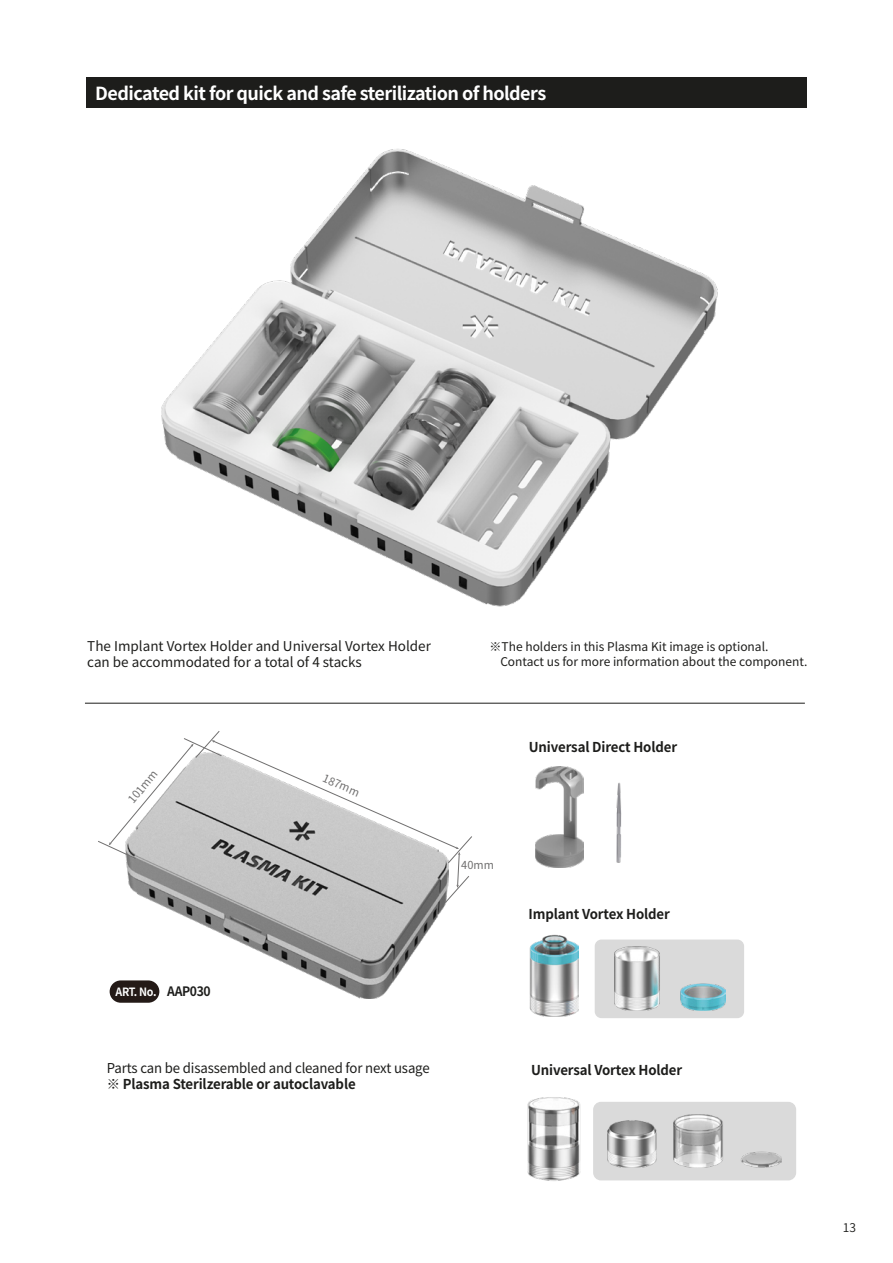
<style>
.page{position:relative;width:893px;height:1263px;background:#fff}
.page>*{position:absolute;margin:0;border:0;box-sizing:border-box;transform-origin:0 0}
.t1{font:700 18px "Noto Sans CJ Kkr";letter-spacing:-.03em;color:#fff}
.t2{font:700 13.65px "Noto Sans CJ Kkr";letter-spacing:-.01em;color:#1d1d1b}
.t3{font:13.65px "Noto Sans CJ Kkr";letter-spacing:-.01em;color:#1d1d1b}
.t4{font:13.5px/16.2px "Noto Sans CJ Kkr";color:#1d1d1b}
.t5{font:12px/14.4px "Noto Sans CJ Kkr";color:#1d1d1b}
.t6{font:600 12px "Noto Sans CJ Kkr";color:#1d1d1b}
.t7{font:700 11.4px "Noto Sans CJ Kkr";color:#fff;scale:.94 1}
.t8{font:10.95px "Noto Sans CJ Kkr";color:#706f6f}
.s1{font-size:13.05px;color:#1e1e1c}
</style>
<div class="page">
<div style="left:86px;top:77px;width:720px;height:31px;background:#1d1d1b"></div>
<img style="left:151px;top:903px;width:295px;height:95px">
<svg style="left:98px;top:731px;width:374px;height:172px"></svg>
<div style="left:595px;top:939px;width:149px;height:79px;background:#dadada;border-radius:7px"></div>
<img style="left:615px;top:947px;width:111px;height:64px">
<img style="left:529px;top:934px;width:50px;height:83px">
<div style="left:593px;top:1102px;width:203px;height:78px;background:#dadada;border-radius:8px"></div>
<img style="left:527px;top:1097px;width:54px;height:84px">
<img style="left:608px;top:1120px;width:49px;height:47px">
<img style="left:673px;top:1114px;width:50px;height:53px">
<img style="left:741px;top:1151px;width:40px;height:16px">
<img style="left:535px;top:766px;width:49px;height:101px">
<div style="left:110px;top:980px;width:49px;height:23px;background:#241a17;border-radius:11px"></div>
<img style="left:161px;top:149px;width:557px;height:458px">
<hr style="left:85px;top:703px;width:720px;height:1px;background:#1d1d1b">
<img style="left:616px;top:782px;width:6px;height:81px">
<h1 class="t1" style="left:95px;top:83px;width:452px">Dedicated kit for quick and safe sterilization of holders</h1>
<p class="t4" style="left:87px;top:638px;width:345px">The Implant Vortex Holder and Universal Vortex Holder can be accommodated for a total of 4 stacks</p>
<p class="t8" style="left:126px;top:797px;width:40px;rotate:-50deg">101mm</p>
<p class="t7" style="left:116px;top:985px;width:103px">ART. No. <span class="s1">AAP030</span></p>
<p class="t8" style="left:326px;top:772px;width:40px;rotate:24deg">187mm</p>
<p class="t3" style="left:107px;top:1060px;width:324px">Parts can be disassembled and cleaned for next usage</p>
<p class="t2" style="left:107px;top:1076px;width:250px">※ Plasma Sterilzerable or autoclavable</p>
<p class="t5" style="left:500px;top:640px;width:309px;text-indent:-11px">※The holders in this Plasma Kit image is optional.<br>Contact us for more information about the component.</p>
<p class="t2" style="left:529px;top:739px;width:150px">Universal Direct Holder</p>
<p class="t8" style="left:461px;top:859px;width:34px">40mm</p>
<p class="t2" style="left:529px;top:906px;width:143px">Implant Vortex Holder</p>
<p class="t2" style="left:531px;top:1062px;width:153px">Universal Vortex Holder</p>
<p class="t6" style="left:843px;top:1221px;width:15px">13</p>
</div>
